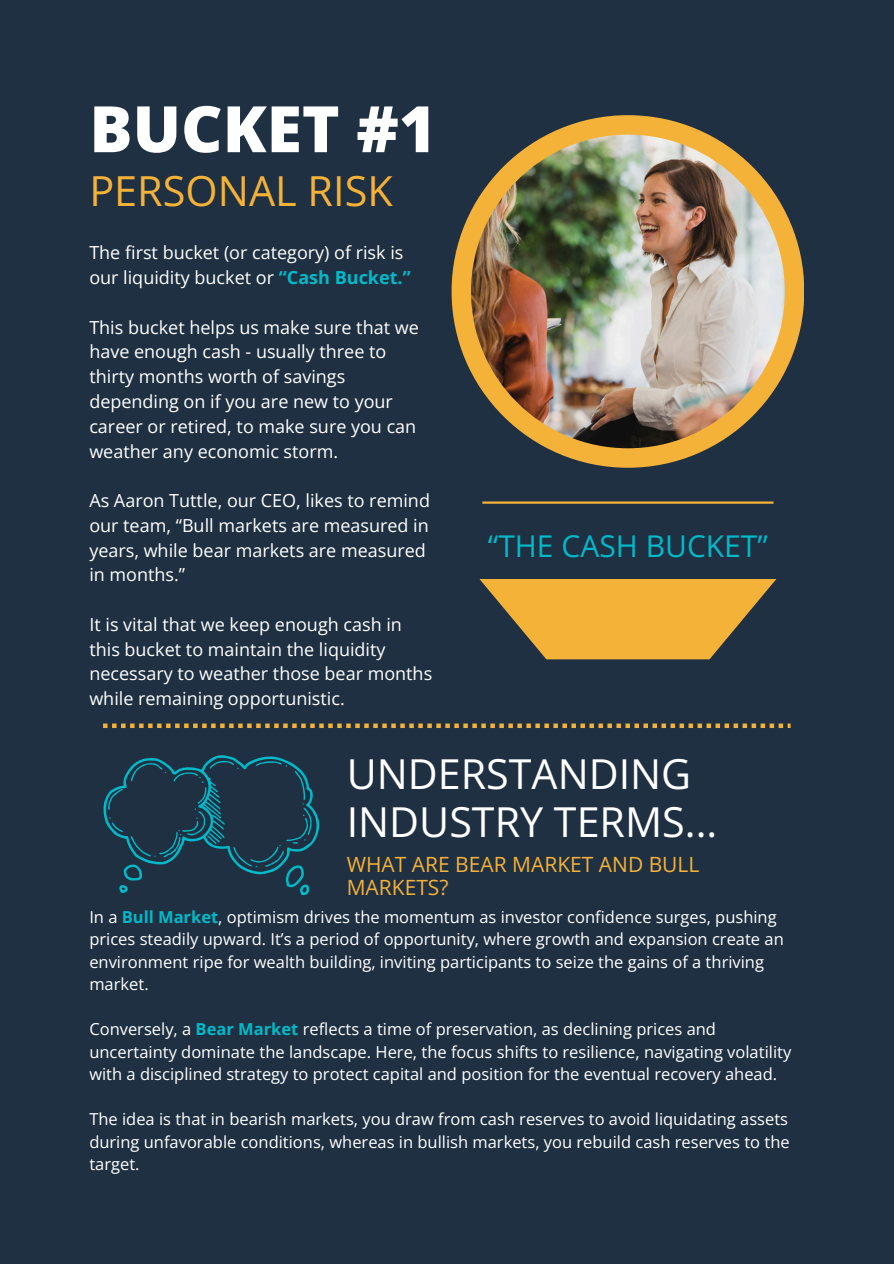
<style>
.page{position:relative;width:894px;height:1264px;background:#fff}
.page>*{position:absolute;margin:0;border:0;box-sizing:border-box;transform-origin:0 0}
.t1{font:800 64.05px "Open Sans";color:#fff}
.t2{font:41.4px "Open Sans";color:#f5b238}
.t3{font:41.25px/47.2px "Open Sans";color:#fff}
.t4{font:30px "Open Sans";color:#00bac9}
.t5{font:21px/23.7px "Open Sans";color:#f5b238}
.t6{font:18px/24.8px "Open Sans";color:#fff}
.t7{font:16.5px/22.5px "Open Sans";color:#fff}
.s1{font-weight:700;color:#00bac9}
</style>
<div class="page">
<div style="left:0;top:0;width:893px;height:1263px;background:#1f3042"></div>
<div style="left:451px;top:115px;width:353px;height:353px;background:#f5b238;border-radius:50%"></div>
<img style="left:471px;top:135px;width:313px;height:313px;border-radius:50%">
<hr style="left:482px;top:501px;width:291px;height:2px;background:#f5b238">
<svg style="left:479px;top:579px;width:297px;height:80px"></svg>
<svg style="left:103px;top:755px;width:216px;height:140px"></svg>
<svg style="left:103px;top:723px;width:687px;height:5px"></svg>
<h1 class="t1" style="left:89px;top:84px;width:348px">BUCKET #1</h1>
<p class="t2" style="left:89px;top:161px;width:305px">PERSONAL RISK</p>
<p class="t6" style="left:89px;top:240px;width:323px">The first bucket (or category) of risk is our liquidity bucket or <span class="s1">“Cash Bucket.”</span></p>
<p class="t6" style="left:89px;top:314px;width:331px">This bucket helps us make sure that we have enough cash - usually three to thirty months worth of savings depending on if you are new to your career or retired, to make sure you can weather any economic storm.</p>
<p class="t6" style="left:89px;top:487px;width:342px">As Aaron Tuttle, our CEO, likes to remind our team, “Bull markets are measured in years, while bear markets are measured in months.”</p>
<p class="t6" style="left:89px;top:611px;width:344px">It is vital that we keep enough cash in this bucket to maintain the liquidity necessary to weather those bear months while remaining opportunistic.</p>
<h2 class="t4" style="left:487px;top:525px;width:281px">“THE CASH BUCKET”</h2>
<h3 class="t3" style="left:346px;top:749px;width:372px">UNDERSTANDING<br>INDUSTRY TERMS...</h3>
<p class="t5" style="left:346px;top:851px;width:354px">WHAT ARE BEAR MARKET AND BULL<br>MARKETS?</p>
<p class="t7" style="left:89px;top:904px;width:695px">In a <span class="s1">Bull Market</span>, optimism drives the momentum as investor confidence surges, pushing prices steadily upward. It’s a period of opportunity, where growth and expansion create an environment ripe for wealth building, inviting participants to seize the gains of a thriving market.</p>
<h2 class="t7" style="left:89px;top:1017px;width:703px">Conversely, a <span class="s1">Bear Market</span> reflects a time of preservation, as declining prices and uncertainty dominate the landscape. Here, the focus shifts to resilience, navigating volatility with a disciplined strategy to protect capital and position for the eventual recovery ahead.</h2>
<h4 class="t7" style="left:89px;top:1107px;width:701px;text-align:justify">The idea is that in bearish markets, you draw from cash reserves to avoid liquidating assets during unfavorable conditions, whereas in bullish markets, you rebuild cash reserves to the target.</h4>
</div>
